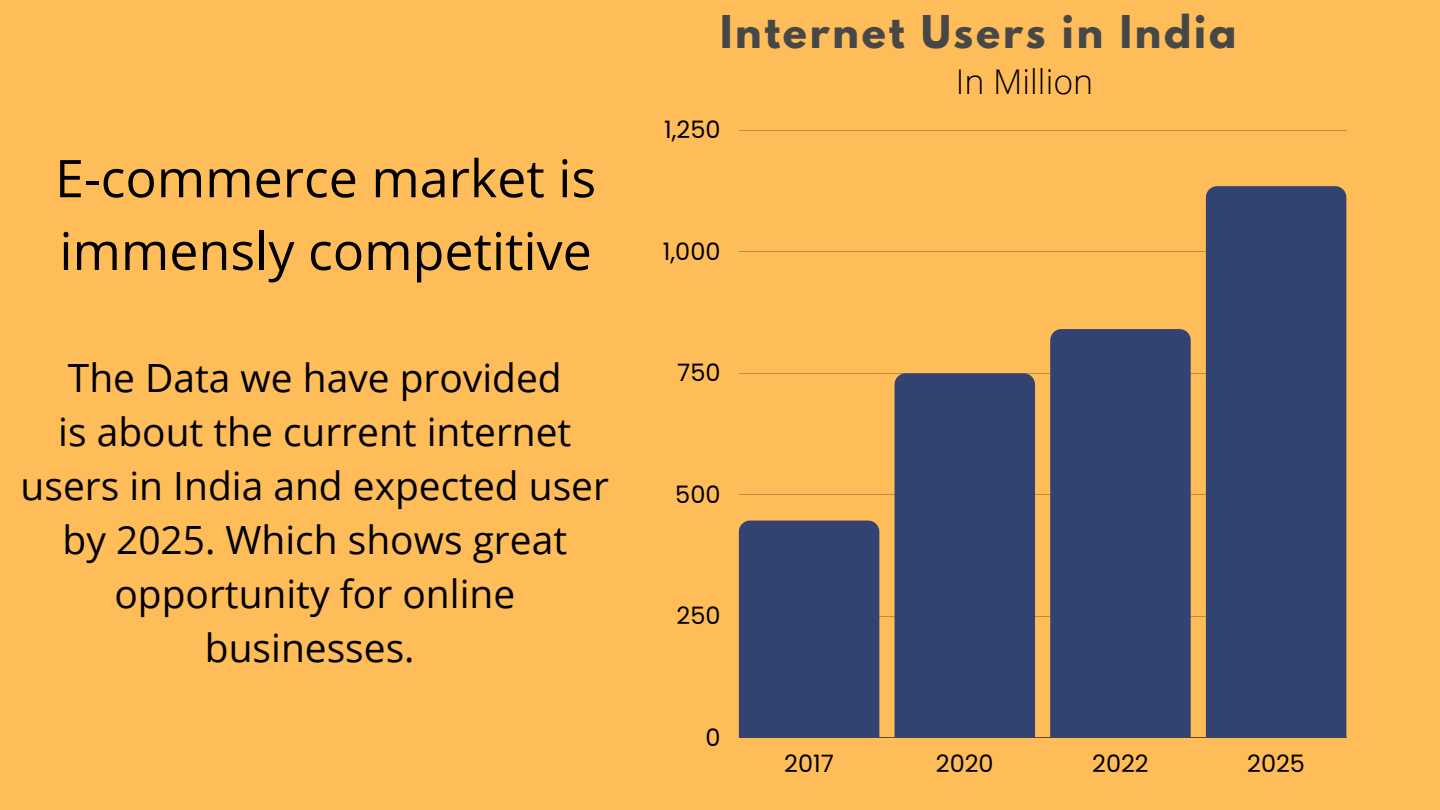
<style>
.page{position:relative;width:1440px;height:810px;background:#ffbd59}
.page>*{position:absolute;margin:0;border:0;box-sizing:border-box;transform-origin:0 0}
.t1{font:52px/72.8px "Open Sans";color:#000}
.t2{font:700 40px "League Spartan";letter-spacing:.07em;color:#474747}
.t3{font:38.9px/54px "Open Sans";color:#000;text-align:center}
.t4{font:300 34px "Open Sans";color:#000}
.t5{font:24px "Poppins";color:#000}
</style>
<div class="page">
<hr style="left:739px;top:130px;width:607px;height:1px;background:#000">
<hr style="left:739px;top:251px;width:607px;height:1px;background:#000">
<hr style="left:739px;top:373px;width:607px;height:1px;background:#000">
<hr style="left:739px;top:494px;width:607px;height:1px;background:#000">
<hr style="left:739px;top:616px;width:607px;height:1px;background:#000">
<hr style="left:739px;top:737px;width:607px;height:1px;background:#000">
<div style="left:739px;top:521px;width:140px;height:217px;background:#324372"></div>
<div style="left:895px;top:373px;width:140px;height:365px;background:#324372"></div>
<div style="left:1050px;top:329px;width:141px;height:409px;background:#324372"></div>
<div style="left:1206px;top:186px;width:140px;height:552px;background:#324372"></div>
<p class="t1" style="left:55px;top:141px;width:543px">E-commerce market is immensly competitive</p>
<p class="t3" style="left:68px;top:350px;width:495px">The Data we have provided</p>
<p class="t3" style="left:21px;top:404px;width:590px">is about the current internet users in India and expected user by 2025. Which shows great opportunity for online businesses.</p>
<p class="t2" style="left:720px;top:12px;width:518px">Internet Users in India</p>
<p class="t5" style="left:664px;top:113px;width:58px">1,250</p>
<p class="t5" style="left:663px;top:235px;width:59px">1,000</p>
<p class="t5" style="left:677px;top:356px;width:45px">750</p>
<p class="t5" style="left:675px;top:478px;width:47px">500</p>
<p class="t5" style="left:677px;top:599px;width:45px">250</p>
<p class="t5" style="left:705px;top:721px;width:17px">0</p>
<p class="t4" style="left:956px;top:58px;width:139px">In Million</p>
<p class="t5" style="left:784px;top:747px;width:51px">2017</p>
<p class="t5" style="left:936px;top:747px;width:59px">2020</p>
<p class="t5" style="left:1092px;top:747px;width:58px">2022</p>
<p class="t5" style="left:1247px;top:747px;width:59px">2025</p>
</div>
